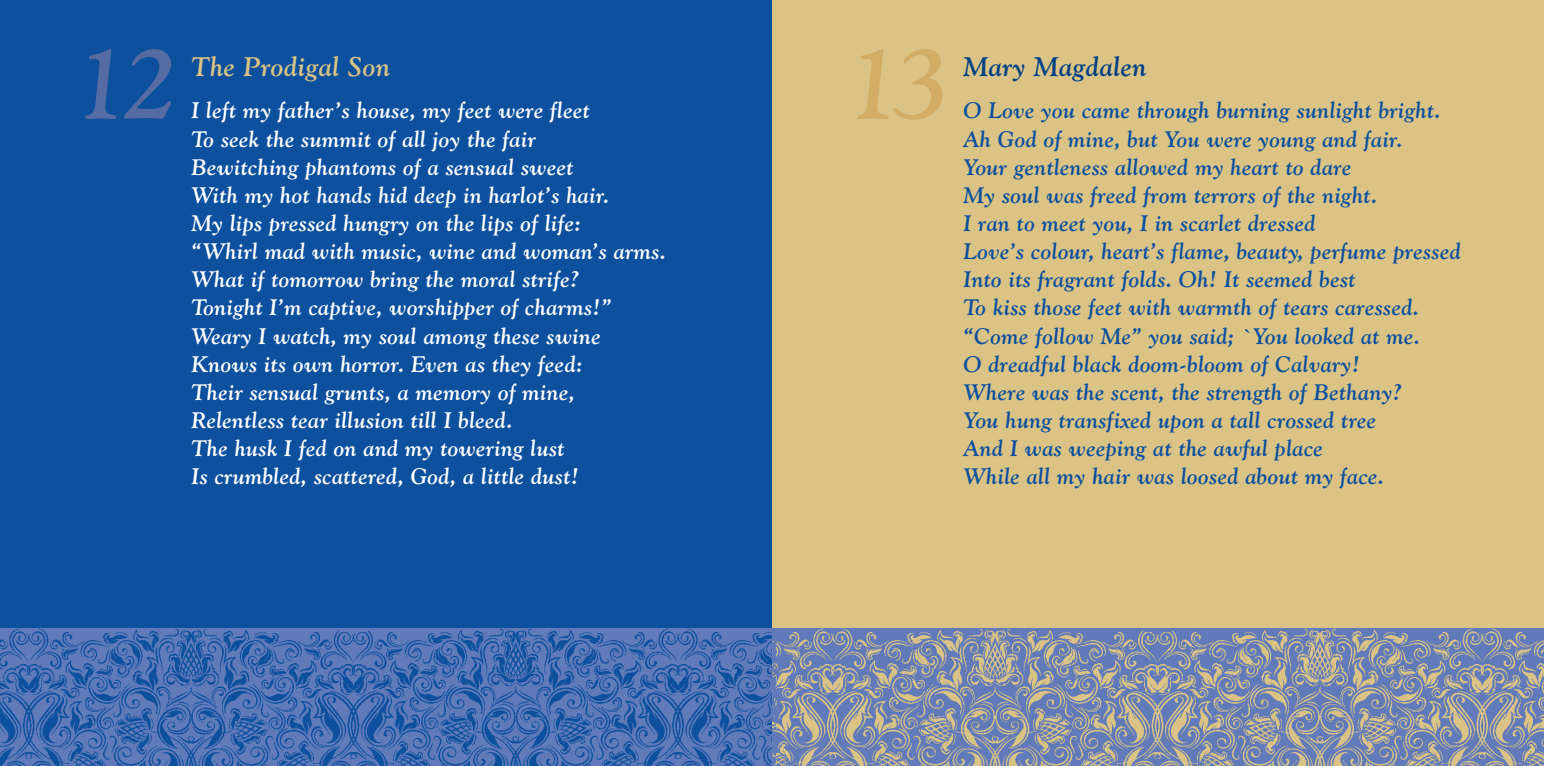
<style>
.page{position:relative;width:1544px;height:766px;background:#fff}
.page>*{position:absolute;margin:0;border:0;box-sizing:border-box;transform-origin:0 0}
.t1{font:italic 700 101.25px "Goudy Old Style BT";color:#556ba1}
.t2{font:italic 700 101.25px "Goudy Old Style BT";color:#d1ad65}
.t3{font:italic 700 27px "Goudy Old Style BT";letter-spacing:.02em;color:#dac385}
.t4{font:italic 700 27px "Goudy Old Style BT";letter-spacing:.02em;color:#004186}
.t5{font:italic 700 22.5px/28.1px "Goudy Old Style BT";letter-spacing:.02em;color:#0c509e}
.t6{font:italic 700 22.5px/28.1px "Goudy Old Style BT";letter-spacing:.02em;color:#fff}
</style>
<div class="page">
<div style="left:0;top:0;width:804px;height:765px;background:#0c509e"></div>
<div style="left:772px;top:0;width:771px;height:765px;background:#dac385"></div>
<img style="left:0;top:628px;width:772px;height:137px">
<img style="left:772px;top:628px;width:771px;height:137px">
<h1 class="t2" style="left:846px;top:21px;width:106px">13</h1>
<h1 class="t1" style="left:74px;top:21px;width:106px">12</h1>
<p class="t4" style="left:963px;top:50px;width:185px">Mary Magdalen</p>
<p class="t3" style="left:191px;top:50px;width:200px">The Prodigal Son</p>
<p class="t6" style="left:191px;top:96px;width:476px">I left my father’s house, my feet were fleet<br>To seek the summit of all joy the fair<br>Bewitching phantoms of a sensual sweet<br>With my hot hands hid deep in harlot’s hair.<br>My lips pressed hungry on the lips of life:<br>“Whirl mad with music, wine and woman’s arms.<br>What if tomorrow bring the moral strife?<br>Tonight I’m captive, worshipper of charms!” Weary I watch, my soul among these swine Knows its own horror. Even as they feed:<br>Their sensual grunts, a memory of mine, Relentless tear illusion till I bleed.<br>The husk I fed on and my towering lust<br>Is crumbled, scattered, God, a little dust!</p>
<p class="t5" style="left:963px;top:96px;width:499px">O Love you came through burning sunlight bright.<br>Ah God of mine, but You were young and fair.<br>Your gentleness allowed my heart to dare<br>My soul was freed from terrors of the night.<br>I ran to meet you, I in scarlet dressed<br>Love’s colour, heart’s flame, beauty, perfume pressed Into its fragrant folds. Oh! It seemed best<br>To kiss those feet with warmth of tears caressed. “Come follow Me” you said; `You looked at me.<br>O dreadful black doom-bloom of Calvary!<br>Where was the scent, the strength of Bethany?<br>You hung transfixed upon a tall crossed tree<br>And I was weeping at the awful place<br>While all my hair was loosed about my face.</p>
</div>
